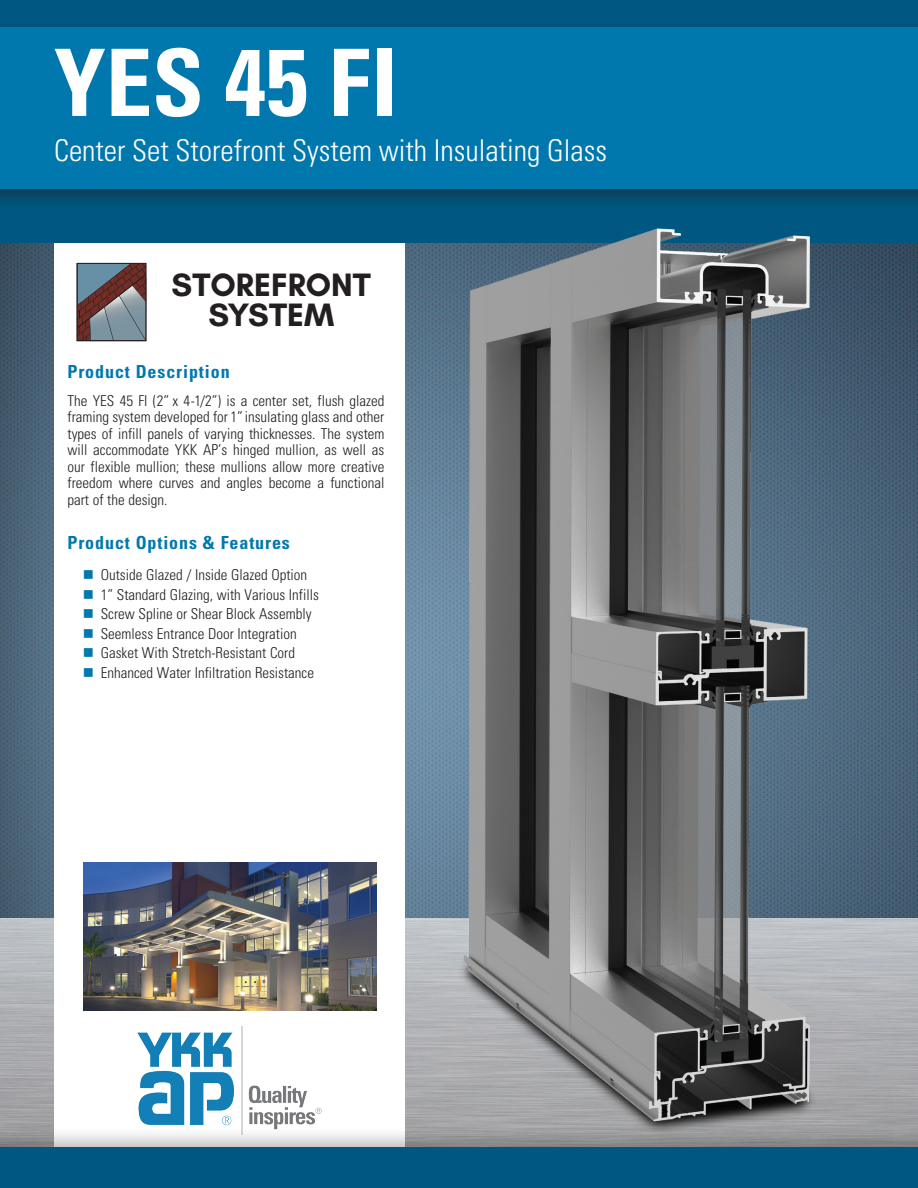
<style>
.page{position:relative;width:918px;height:1188px;background:#fff}
.page>*{position:absolute;margin:0;border:0;box-sizing:border-box;transform-origin:0 0}
.t1{font:700 condensed 93px "Univers LT Std";color:#fff}
.t2{font:700 33px "Glacial Indifference";color:#231f20}
.t3{font:300 condensed 30px "Univers LT Std";color:#fff}
.t4{font:700 condensed 18px "Univers LT Std";letter-spacing:.05em;color:#0078ae}
.t5{font:300 condensed 15px/16.5px "Univers LT Std";color:#231f20;text-align:justify}
.s1{font-size:94.5px}
.s2{color:#0078ae}
</style>
<div class="page">
<img style="left:0;top:243px;width:918px;height:675px">
<div style="left:54px;top:212px;width:351px;height:957px;background:#fff"></div>
<div style="left:0;top:0;width:918px;height:243px;background:#005882"></div>
<div style="left:0;top:1125px;width:918px;height:63px;background:#231f20;opacity:.3"></div>
<div style="left:0;top:1148px;width:918px;height:40px;background:#005882"></div>
<div style="left:0;top:18px;width:918px;height:193px;background:#231f20;opacity:.5"></div>
<div style="left:0;top:27px;width:918px;height:162px;background:#0078ae"></div>
<img style="left:136px;top:1026px;width:187px;height:108px">
<img style="left:146px;top:301px;width:1px;height:40px">
<svg style="left:77px;top:263px;width:69px;height:79px;background:#706c73"></svg>
<img style="left:83px;top:863px;width:294px;height:148px">
<img style="left:423px;top:196px;width:430px;height:952px">
<p class="t1" style="left:54px;top:26px;width:345px">YES <span class="s1">45</span> FI</p>
<p class="t3" style="left:54px;top:133px;width:555px">Center Set Storefront System with Insulating Glass</p>
<p class="t2" style="left:172px;top:264px;width:201px">STOREFRONT</p>
<p class="t2" style="left:208px;top:294px;width:127px">SYSTEM</p>
<p class="t4" style="left:68px;top:360px;width:164px">Product Description</p>
<p class="t5" style="left:68px;top:392px;width:319px">The YES 45 FI (2” x 4-1/2”) is a center set, flush glazed framing system developed for 1” insulating glass and other types of infill panels of varying thicknesses. The system will accommodate YKK AP’s hinged mullion, as well as our flexible mullion; these mullions allow more creative freedom where curves and angles become a functional part of the design.</p>
<p class="t4" style="left:68px;top:531px;width:224px">Product Options &amp; Features</p>
<p class="t5" style="left:83px;top:567px;width:226px"><span class="s2">■</span> Outside Glazed / Inside Glazed Option</p>
<p class="t5" style="left:83px;top:586px;width:238px"><span class="s2">■</span> 1” Standard Glazing, with Various Infills</p>
<p class="t5" style="left:83px;top:606px;width:230px"><span class="s2">■</span> Screw Spline or Shear Block Assembly</p>
<p class="t5" style="left:83px;top:625px;width:215px"><span class="s2">■</span> Seemless Entrance Door Integration</p>
<p class="t5" style="left:83px;top:645px;width:214px"><span class="s2">■</span> Gasket With Stretch-Resistant Cord</p>
<p class="t5" style="left:83px;top:664px;width:233px"><span class="s2">■</span> Enhanced Water Infiltration Resistance</p>
</div>
